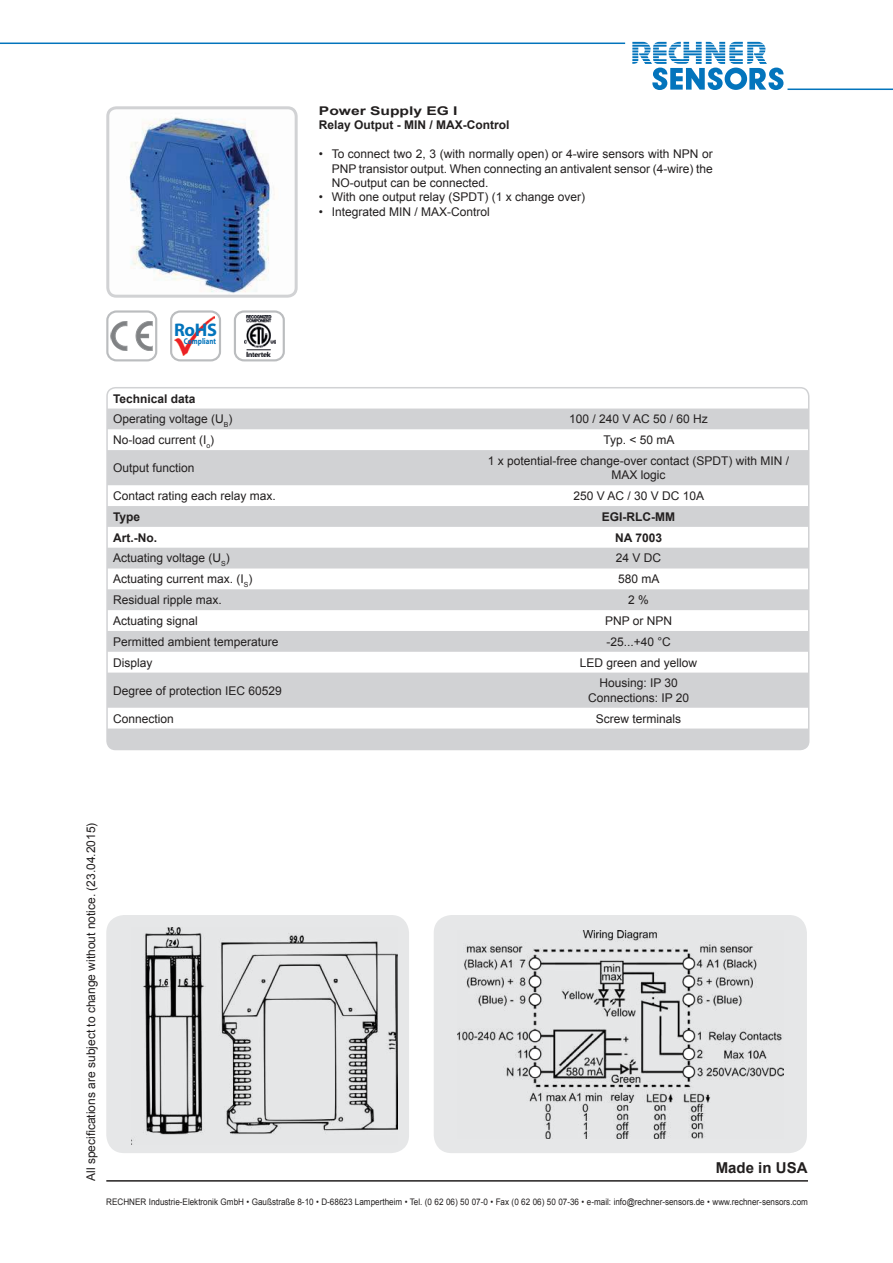
<style>
.page{position:relative;width:893px;height:1263px;background:#fff}
.page>*{position:absolute;margin:0;border:0;box-sizing:border-box;transform-origin:0 0}
.t1{font:700 18.3px "Myriad Pro";color:#0374bc}
.t2{font:700 15px "Arial";color:#221f1f}
.t3{font:12px/14.4px "Arial";color:#221f1f;text-align:center}
.t4{font:700 12px/14.4px "Arial";color:#221f1f;scale:1.3 1}
.t5{font:700 12px "Arial";color:#221f1f}
.t6{font:9px "Arial";color:#221f1f;scale:.9 1}
.t7{font:700 8.4px "Myriad Pro";color:#0374bc;scale:.82 1}
.s1{font-weight:700}
</style>
<div class="page">
<hr style="left:106px;top:1180px;width:702px;height:1px;background:#221f1f">
<hr style="left:787px;top:89px;width:106px;height:1px;background:#0374bc">
<svg style="left:632px;top:42px;width:151px;height:48px"></svg>
<hr style="left:0;top:43px;width:625px;height:1px;background:#0374bc">
<div style="left:434px;top:915px;width:373px;height:238px;background:#e6e7e8;border-radius:18px"></div>
<div style="left:106px;top:915px;width:303px;height:238px;background:#e6e7e8;border-radius:18px"></div>
<img style="left:457px;top:930px;width:326px;height:208px">
<img style="left:132px;top:928px;width:265px;height:213px">
<img style="left:110px;top:110px;width:184px;height:184px">
<div style="left:106px;top:106px;width:192px;height:192px;border:3px solid #d1d2d4;border-radius:9px"></div>
<div style="left:106px;top:310px;width:51px;height:51px;border:2px solid #bbbdbf;border-radius:9px"></div>
<svg style="left:111px;top:321px;width:41px;height:30px"></svg>
<div style="left:170px;top:310px;width:51px;height:51px;border:2px solid #bbbdbf;border-radius:9px"></div>
<img style="left:175px;top:316px;width:40px;height:40px">
<div style="left:234px;top:310px;width:51px;height:51px;border:2px solid #bbbdbf;border-radius:9px"></div>
<img style="left:244px;top:315px;width:32px;height:41px">
<svg style="left:109px;top:408px;width:700px;height:341px;fill:#d1d2d4"></svg>
<div style="left:106px;top:387px;width:703px;height:363px;border:2px solid #d1d2d4;border-radius:9px"></div>
<p class="t4" style="left:319px;top:105px;width:148px">Power Supply EG I<br>Relay Output - MIN / MAX-Control</p>
<p class="t3" style="left:332px;top:147px;width:382px;text-align:justify;text-indent:-13px">• To connect two 2, 3 (with normally open) or 4-wire sensors with NPN or PNP transistor output. When connecting an antivalent sensor (4-wire) the NO-output can be connected.</p>
<p class="t3" style="left:319px;top:190px;width:268px">• With one output relay (SPDT) (1 x change over)</p>
<p class="t3" style="left:319px;top:205px;width:172px">• Integrated MIN / MAX-Control</p>
<h1 class="t1" style="left:174px;top:323px;width:44px">RoHS</h1>
<p class="t7" style="left:184px;top:338px;width:41px">Compliant</p>
<p class="t3" style="left:113px;top:388px;width:121px;line-height:20.7px;text-align:left"><span class="s1">Technical data<br></span>Operating voltage (U<sub>B</sub>)</p>
<p class="t3" style="left:569px;top:412px;width:140px">100 / 240 V AC 50 / 60 Hz</p>
<p class="t3" style="left:113px;top:433px;width:103px">No-load current (I<sub>o</sub>)</p>
<p class="t3" style="left:603px;top:433px;width:73px">Typ. &lt; 50 mA</p>
<p class="t3" style="left:113px;top:461px;width:83px">Output function</p>
<p class="t3" style="left:488px;top:453px;width:303px">1 x potential-free change-over contact (SPDT) with MIN /<br>MAX logic</p>
<p class="t3" style="left:113px;top:489px;width:164px">Contact rating each relay max.</p>
<p class="t3" style="left:574px;top:489px;width:132px">250 V AC / 30 V DC 10A</p>
<p class="t5" style="left:113px;top:512px;width:29px">Type</p>
<p class="t5" style="left:602px;top:512px;width:75px">EGI-RLC-MM</p>
<p class="t5" style="left:113px;top:533px;width:45px">Art.-No.</p>
<p class="t5" style="left:615px;top:533px;width:48px">NA 7003</p>
<p class="t3" style="left:113px;top:551px;width:118px">Actuating voltage (U<sub>S</sub>)</p>
<p class="t3" style="left:616px;top:551px;width:47px">24 V DC</p>
<p class="t3" style="left:113px;top:572px;width:141px">Actuating current max. (I<sub>S</sub>)</p>
<p class="t3" style="left:618px;top:572px;width:43px">580 mA</p>
<p class="t3" style="left:113px;top:593px;width:110px">Residual ripple max.</p>
<p class="t3" style="left:628px;top:593px;width:22px">2 %</p>
<p class="t3" style="left:113px;top:614px;width:86px">Actuating signal</p>
<p class="t3" style="left:605px;top:614px;width:69px">PNP or NPN</p>
<p class="t3" style="left:113px;top:634px;width:167px">Permitted ambient temperature</p>
<p class="t3" style="left:606px;top:634px;width:66px">-25...+40 °C</p>
<p class="t3" style="left:113px;top:655px;width:41px">Display</p>
<p class="t3" style="left:580px;top:655px;width:119px">LED green and yellow</p>
<p class="t3" style="left:113px;top:683px;width:170px">Degree of protection IEC 60529</p>
<p class="t3" style="left:588px;top:676px;width:103px">Housing: IP 30<br>Connections: IP 20</p>
<p class="t3" style="left:113px;top:711px;width:62px">Connection</p>
<p class="t3" style="left:596px;top:711px;width:87px">Screw terminals</p>
<p class="t3" style="left:84px;top:1181px;width:360px;rotate:-90deg">All specifications are subject to change without notice. (23.04.2015)</p>
<p class="t2" style="left:716px;top:1162px;width:93px">Made in USA</p>
<p class="t6" style="left:106px;top:1196px;width:781px">RECHNER Industrie-Elektronik GmbH • Gaußstraße 8-10 • D-68623 Lampertheim • Tel. (0 62 06) 50 07-0 • Fax (0 62 06) 50 07-36 • e-mail: info@rechner-sensors.de • www.rechner-sensors.com</p>
</div>
